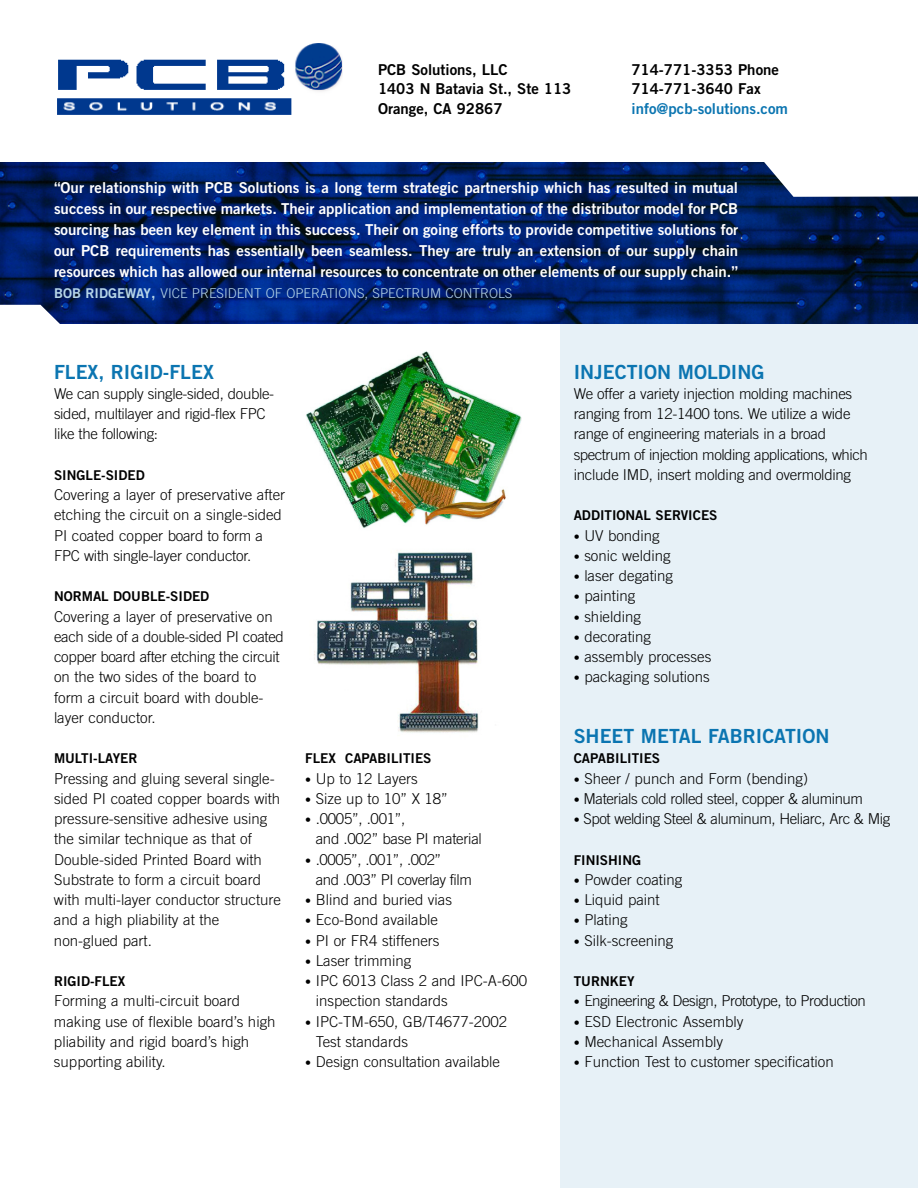
<style>
.page{position:relative;width:918px;height:1188px;background:#fff}
.page>*{position:absolute;margin:0;border:0;box-sizing:border-box;transform-origin:0 0}
.t1{font:19.5px "Trade Gothic Bold Two";color:#0b75b1}
.t2{font:300 15px/20.2px "Trade Gothic";color:#000}
.t3{font:15px/21px "Trade Gothic Bold Two";color:#fff;text-align:justify}
.t4{font:300 15px/20.2px "Trade Gothic";letter-spacing:-.03em;color:#000}
.t5{font:15px/19.5px "Trade Gothic Bold Two";color:#000}
.t6{font:300 15px/20.2px "Trade Gothic";letter-spacing:-.02em;color:#000}
.t7{font:15px "Trade Gothic Bold Two";color:#0b75b1}
.t8{font:13.5px "Trade Gothic Bold Two";color:#000}
.t9{font:300 13.5px "Trade Gothic";color:#b6d5e8}
.s1{font-family:"Trade Gothic Bold Two";font-weight:400}
.s2{font-family:"Trade Gothic Bold Two";font-weight:400;font-size:15px}
.s3{font-size:12px}
</style>
<div class="page">
<div style="left:560px;top:297px;width:358px;height:891px;background:#e7f1f7"></div>
<img style="left:0;top:162px;width:918px;height:162px">
<img style="left:305px;top:351px;width:217px;height:177px">
<img style="left:314px;top:552px;width:165px;height:181px">
<img style="left:57px;top:43px;width:286px;height:72px">
<p class="t5" style="left:378px;top:61px;width:195px">PCB Solutions, LLC<br>1403 N Batavia St., Ste 113<br>Orange, CA 92867</p>
<p class="t5" style="left:632px;top:61px;width:149px">714-771-3353 Phone<br>714-771-3640 Fax</p>
<p class="t7" style="left:632px;top:103px;width:158px">info@pcb-solutions.com</p>
<p class="t3" style="left:54px;top:179px;width:686px">“Our relationship with PCB Solutions is a long term strategic partnership which has resulted in mutual success in our respective markets. Their application and implementation of the distributor model for PCB sourcing has been key element in this success. Their on going efforts to provide competitive solutions for our PCB requirements has essentially been seamless. They are truly an extension of our supply chain resources which has allowed our internal resources to concentrate on other elements of our supply chain.”</p>
<p class="t9" style="left:54px;top:288px;width:460px"><span class="s1">BOB RIDGEWAY</span><span class="s2">,</span> VICE PRESIDENT OF OPERATIONS, SPECTRUM CONTROLS</p>
<h1 class="t1" style="left:54px;top:364px;width:161px">FLEX, RIGID-FLEX</h1>
<p class="t6" style="left:54px;top:385px;width:222px">We can supply single-sided, double&shy;sided, multilayer and rigid-flex FPC like the following:</p>
<p class="t8" style="left:54px;top:470px;width:92px">SINGLE-SIDED</p>
<p class="t2" style="left:54px;top:486px;width:233px">Covering a layer of preservative after etching the circuit on a single-sided PI coated copper board to form a FPC with single-layer conductor.</p>
<p class="t8" style="left:54px;top:592px;width:157px">NORMAL DOUBLE-SIDED</p>
<p class="t2" style="left:54px;top:607px;width:231px">Covering a layer of preservative on each side of a double-sided PI coated copper board after etching the circuit on the two sides of the board to form a circuit board with double&shy;layer conductor.</p>
<p class="t8" style="left:54px;top:754px;width:85px">MULTI-LAYER</p>
<p class="t2" style="left:54px;top:769px;width:229px">Pressing and gluing several single&shy;sided PI coated copper boards with pressure-sensitive adhesive using the similar technique as that of<br>Double-sided Printed Board with<br>Substrate to form a circuit board with multi-layer conductor structure and a high pliability at the non-glued part.</p>
<p class="t8" style="left:54px;top:976px;width:73px">RIGID-FLEX</p>
<p class="t2" style="left:54px;top:992px;width:223px">Forming a multi-circuit board making use of flexible board’s high pliability and rigid board’s high supporting ability.</p>
<p class="t8" style="left:305px;top:754px;width:128px">FLEX CAPABILITIES</p>
<p class="t2" style="left:305px;top:770px;width:114px"><span class="s3">•</span> Up to 12 Layers</p>
<p class="t2" style="left:305px;top:790px;width:144px"><span class="s3">•</span> Size up to 10” X 18”</p>
<p class="t2" style="left:316px;top:810px;width:168px;text-indent:-10px"><span class="s3">•</span> .0005”, .001”,<br>and .002” base PI material</p>
<p class="t4" style="left:316px;top:851px;width:158px;text-indent:-10px"><span class="s3">•</span> .0005”, .001”, .002”<br>and .003” PI coverlay film</p>
<p class="t2" style="left:305px;top:891px;width:148px"><span class="s3">•</span> Blind and buried vias</p>
<p class="t2" style="left:305px;top:911px;width:134px"><span class="s3">•</span> Eco-Bond available</p>
<p class="t2" style="left:305px;top:932px;width:136px"><span class="s3">•</span> PI or FR4 stiffeners</p>
<p class="t2" style="left:305px;top:952px;width:107px"><span class="s3">•</span> Laser trimming</p>
<p class="t2" style="left:316px;top:972px;width:213px;text-indent:-10px"><span class="s3">•</span> IPC 6013 Class 2 and IPC-A-600 inspection standards</p>
<p class="t2" style="left:316px;top:1013px;width:193px;text-indent:-10px"><span class="s3">•</span> IPC-TM-650, GB/T4677-2002<br>Test standards</p>
<p class="t2" style="left:305px;top:1053px;width:196px"><span class="s3">•</span> Design consultation available</p>
<h1 class="t1" style="left:574px;top:364px;width:192px">INJECTION MOLDING</h1>
<p class="t2" style="left:574px;top:385px;width:296px">We offer a variety injection molding machines ranging from 12-1400 tons. We utilize a wide range of engineering materials in a broad spectrum of injection molding applications, which include IMD, insert molding and overmolding</p>
<p class="t8" style="left:574px;top:511px;width:145px">ADDITIONAL SERVICES</p>
<p class="t2" style="left:574px;top:526px;width:88px"><span class="s3">•</span> UV bonding</p>
<p class="t2" style="left:574px;top:547px;width:98px"><span class="s3">•</span> sonic welding</p>
<p class="t2" style="left:574px;top:567px;width:101px"><span class="s3">•</span> laser degating</p>
<p class="t2" style="left:574px;top:587px;width:63px"><span class="s3">•</span> painting</p>
<p class="t2" style="left:574px;top:607px;width:69px"><span class="s3">•</span> shielding</p>
<p class="t2" style="left:574px;top:628px;width:79px"><span class="s3">•</span> decorating</p>
<p class="t2" style="left:574px;top:648px;width:139px"><span class="s3">•</span> assembly processes</p>
<p class="t2" style="left:574px;top:668px;width:138px"><span class="s3">•</span> packaging solutions</p>
<h1 class="t1" style="left:574px;top:729px;width:257px">SHEET METAL FABRICATION</h1>
<p class="t8" style="left:574px;top:754px;width:88px">CAPABILITIES</p>
<p class="t2" style="left:574px;top:769px;width:236px"><span class="s3">•</span> Sheer / punch and Form (bending)</p>
<p class="t4" style="left:574px;top:790px;width:291px"><span class="s3">•</span> Materials cold rolled steel, copper &amp; aluminum</p>
<p class="t4" style="left:574px;top:810px;width:318px"><span class="s3">•</span> Spot welding Steel &amp; aluminum, Heliarc, Arc &amp; Mig</p>
<p class="t8" style="left:574px;top:855px;width:69px">FINISHING</p>
<p class="t2" style="left:574px;top:871px;width:110px"><span class="s3">•</span> Powder coating</p>
<p class="t2" style="left:574px;top:891px;width:88px"><span class="s3">•</span> Liquid paint</p>
<p class="t2" style="left:574px;top:911px;width:55px"><span class="s3">•</span> Plating</p>
<p class="t2" style="left:574px;top:931px;width:101px"><span class="s3">•</span> Silk-screening</p>
<p class="t8" style="left:574px;top:976px;width:62px">TURNKEY</p>
<p class="t4" style="left:574px;top:992px;width:294px"><span class="s3">•</span> Engineering &amp; Design, Prototype, to Production</p>
<p class="t2" style="left:574px;top:1012px;width:171px"><span class="s3">•</span> ESD Electronic Assembly</p>
<p class="t2" style="left:574px;top:1033px;width:151px"><span class="s3">•</span> Mechanical Assembly</p>
<p class="t2" style="left:574px;top:1053px;width:262px"><span class="s3">•</span> Function Test to customer specification</p>
</div>
